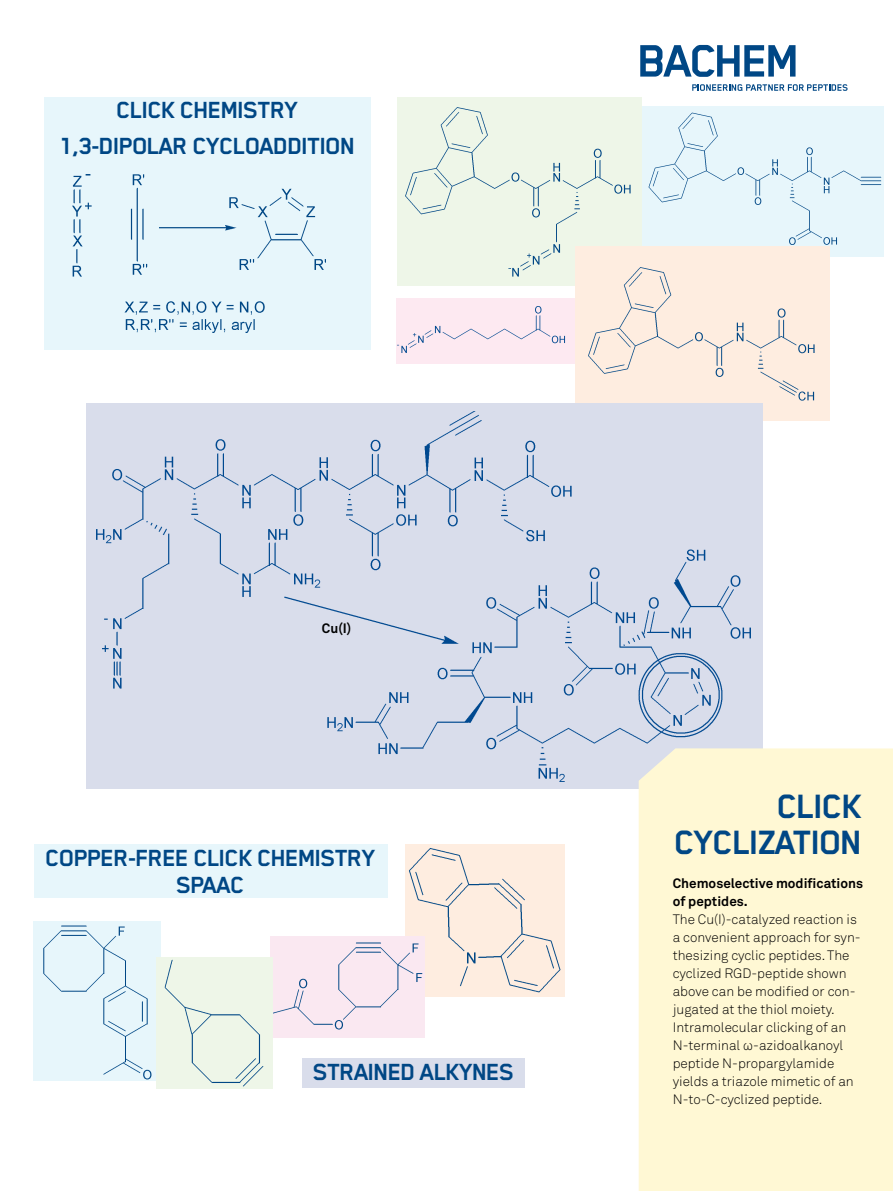
<style>
.page{position:relative;width:893px;height:1191px;background:#fff}
.page>*{position:absolute;margin:0;border:0;box-sizing:border-box;transform-origin:0 0}
.Blender_Bold_26pt{font:700 39px "Blender Pro";letter-spacing:-.04em;color:#004785}
.Blender_Bold_40pt{font:700 27px "Blender Pro";letter-spacing:-.04em;color:#004785}
.Akkurat_Light_9pt{font:300 13.5px/18px "Akkurat Bachem Pro";color:#000}
.Akkurat_Light_9pt-2{font:700 13.5px "Akkurat Bachem Pro";color:#000}
.Akkurat_Bold_9pt{font:700 13.5px "Akkurat Bachem Pro";color:#000}
</style>
<div class="page">
<svg style="left:692px;top:84px;width:155px;height:7px"></svg>
<svg style="left:640px;top:45px;width:155px;height:32px"></svg>
<div style="left:630px;top:107px;width:253px;height:150px;background:#e7f6fb"></div>
<img style="left:648px;top:112px;width:234px;height:133px">
<div style="left:396px;top:298px;width:189px;height:65px;background:#fde9f1"></div>
<img style="left:397px;top:306px;width:169px;height:47px">
<div style="left:398px;top:97px;width:244px;height:189px;background:#eef6e8"></div>
<img style="left:405px;top:107px;width:226px;height:170px">
<div style="left:45px;top:161px;width:326px;height:189px;background:#e7f6fb"></div>
<img style="left:72px;top:174px;width:254px;height:159px">
<div style="left:45px;top:97px;width:326px;height:66px;background:#e7f6fb"></div>
<div style="left:575px;top:246px;width:254px;height:175px;background:#feede0"></div>
<img style="left:588px;top:267px;width:227px;height:134px">
<img style="left:405px;top:844px;width:160px;height:152px">
<div style="left:270px;top:936px;width:154px;height:101px;background:#fae8f1"></div>
<img style="left:273px;top:942px;width:150px;height:88px">
<div style="left:33px;top:921px;width:127px;height:160px;background:#e7f6fb"></div>
<img style="left:43px;top:925px;width:109px;height:155px">
<div style="left:156px;top:957px;width:117px;height:131px;background:#eef6e8"></div>
<img style="left:164px;top:959px;width:100px;height:127px">
<div style="left:34px;top:844px;width:354px;height:54px;background:#e7f6fb"></div>
<div style="left:303px;top:1058px;width:222px;height:29px;background:#d9ddeb"></div>
<div style="left:86px;top:403px;width:677px;height:385px;background:#d9ddeb"></div>
<img style="left:96px;top:411px;width:655px;height:374px">
<div style="left:639px;top:748px;width:254px;height:443px;background:#fff8d4"></div>
<p class="Blender_Bold_40pt" style="left:116px;top:96px;width:184px">CLICK CHEMISTRY</p>
<p class="Blender_Bold_40pt" style="left:60px;top:132px;width:298px">1,3-DIPOLAR CYCLOADDITION</p>
<p class="Akkurat_Bold_9pt" style="left:322px;top:620px;width:31px">Cu(I)</p>
<p class="Blender_Bold_40pt" style="left:46px;top:843px;width:332px">COPPER-FREE CLICK CHEMISTRY</p>
<p class="Blender_Bold_40pt" style="left:177px;top:870px;width:70px">SPAAC</p>
<p class="Blender_Bold_40pt" style="left:313px;top:1056px;width:203px">STRAINED ALKYNES</p>
<p class="Blender_Bold_26pt" style="left:777px;top:785px;width:87px">CLICK</p>
<p class="Blender_Bold_26pt" style="left:674px;top:821px;width:190px">CYCLIZATION</p>
<p class="Akkurat_Light_9pt-2" style="left:673px;top:875px;width:192px">Chemoselective modifications</p>
<p class="Akkurat_Light_9pt-2" style="left:673px;top:893px;width:77px">of peptides.</p>
<p class="Akkurat_Light_9pt" style="left:673px;top:910px;width:190px">The Cu(I)-catalyzed reaction is a convenient approach for syn&shy;thesizing cyclic peptides. The cyclized RGD-peptide shown above can be modified or con&shy;jugated at the thiol moiety.</p>
<p class="Akkurat_Light_9pt" style="left:673px;top:1018px;width:183px">Intramolecular clicking of an<br>N-terminal ω-azidoalkanoyl peptide N-propargylamide yields a triazole mimetic of an<br>N-to-C-cyclized peptide.</p>
</div>
